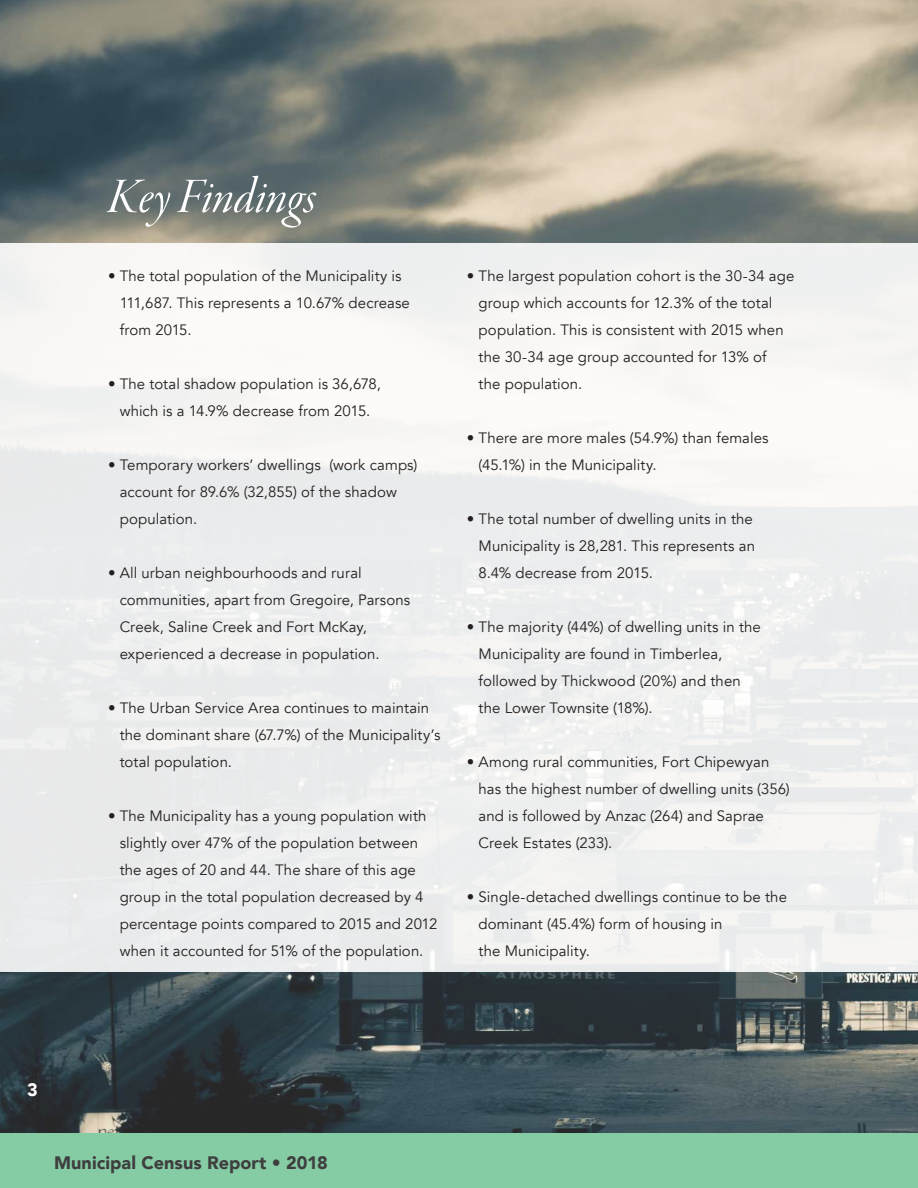
<style>
.page{position:relative;width:918px;height:1188px;background:#fff}
.page>*{position:absolute;margin:0;border:0;box-sizing:border-box;transform-origin:0 0}
.t1{font:52.5px "Garamond Premr Pro It Disp";letter-spacing:-.005em;color:#fff}
.t2{font:900 18px "Avenir";letter-spacing:.005em;color:#3e3e3f}
.t3{font:900 18px "Avenir";color:#fff}
.t4{font:15px/27px "Avenir";letter-spacing:.005em;color:#231f20}
</style>
<div class="page">
<div style="left:0;top:1133px;width:918px;height:55px;background:#85cba4"></div>
<img style="left:0;top:0;width:918px;height:1133px">
<div style="left:0;top:243px;width:918px;height:729px;background:linear-gradient(to right,#edeeee,#f3f3f2)"></div>
<h1 class="t1" style="left:108px;top:169px;width:210px">Key Findings</h1>
<p class="t4" style="left:120px;top:263px;width:292px;text-indent:-12px">• The total population of the Municipality is<br>111,687. This represents a 10.67% decrease from 2015.</p>
<p class="t4" style="left:108px;top:371px;width:275px;text-align:center">• The total shadow population is 36,678, which is a 14.9% decrease from 2015.</p>
<p class="t4" style="left:120px;top:452px;width:299px;text-indent:-12px">• Temporary workers’ dwellings (work camps) account for 89.6% (32,855) of the shadow population.</p>
<p class="t4" style="left:120px;top:560px;width:292px;text-indent:-12px">• All urban neighbourhoods and rural communities, apart from Gregoire, Parsons Creek, Saline Creek and Fort McKay, experienced a decrease in population.</p>
<p class="t4" style="left:120px;top:695px;width:322px;text-indent:-12px">• The Urban Service Area continues to maintain the dominant share (67.7%) of the Municipality’s total population.</p>
<p class="t4" style="left:120px;top:803px;width:319px;text-indent:-12px">• The Municipality has a young population with slightly over 47% of the population between the ages of 20 and 44. The share of this age group in the total population decreased by 4 percentage points compared to 2015 and 2012 when it accounted for 51% of the population.</p>
<p class="t4" style="left:479px;top:263px;width:317px;text-indent:-12px">• The largest population cohort is the 30-34 age group which accounts for 12.3% of the total population. This is consistent with 2015 when the 30-34 age group accounted for 13% of<br>the population.</p>
<p class="t4" style="left:479px;top:425px;width:292px;text-indent:-12px">• There are more males (54.9%) than females (45.1%) in the Municipality.</p>
<p class="t4" style="left:479px;top:506px;width:278px;text-indent:-12px">• The total number of dwelling units in the<br>Municipality is 28,281. This represents an<br>8.4% decrease from 2015.</p>
<p class="t4" style="left:479px;top:614px;width:284px;text-indent:-12px">• The majority (44%) of dwelling units in the Municipality are found in Timberlea, followed by Thickwood (20%) and then the Lower Townsite (18%).</p>
<p class="t4" style="left:479px;top:749px;width:313px;text-indent:-12px">• Among rural communities, Fort Chipewyan has the highest number of dwelling units (356) and is followed by Anzac (264) and Saprae Creek Estates (233).</p>
<p class="t4" style="left:479px;top:884px;width:310px;text-indent:-12px">• Single-detached dwellings continue to be the dominant (45.4%) form of housing in<br>the Municipality.</p>
<p class="t3" style="left:27px;top:1074px;width:12px">3</p>
<p class="t2" style="left:54px;top:1147px;width:275px">Municipal Census Report • 2018</p>
</div>
